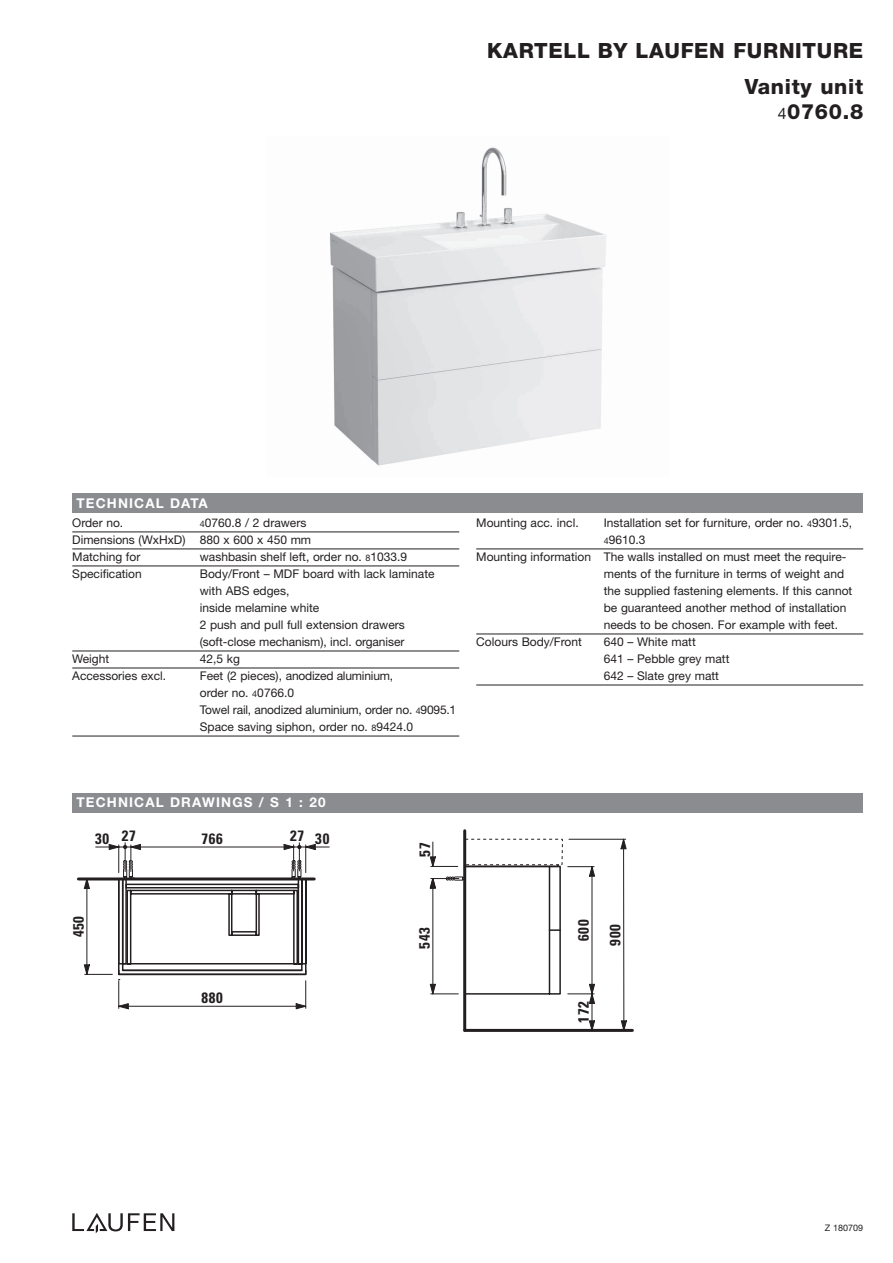
<style>
.page{position:relative;width:893px;height:1263px;background:#fff}
.page>*{position:absolute;margin:0;border:0;box-sizing:border-box;transform-origin:0 0}
.t1{font:800 21px/25.5px "Helvetica Neue";letter-spacing:.03em;color:#231f20;text-align:right}
.t2{font:700 condensed 15px "Univers";letter-spacing:.05em;color:#231f20}
.t3{font:700 13.5px "Helvetica Neue";letter-spacing:.085em;color:#fff}
.t4{font:12px/17px "Helvetica Neue";color:#231f20}
.t5{font:9px "Helvetica Neue";color:#231f20}
.s1{font-weight:400;font-size:15.75px}
.s2{font-size:9px}
</style>
<div class="page">
<img style="left:329px;top:147px;width:278px;height:319px">
<svg style="left:72px;top:1213px;width:102px;height:20px"></svg>
<div style="left:72px;top:793px;width:791px;height:19px;background:#8a8c8f"></div>
<div style="left:72px;top:493px;width:791px;height:19px;background:#8a8c8f"></div>
<hr style="left:72px;top:532px;width:387px;height:1px;background:#231f20">
<hr style="left:72px;top:549px;width:387px;height:1px;background:#231f20">
<hr style="left:72px;top:566px;width:387px;height:1px;background:#231f20">
<hr style="left:72px;top:651px;width:387px;height:1px;background:#231f20">
<hr style="left:72px;top:668px;width:387px;height:1px;background:#231f20">
<hr style="left:72px;top:736px;width:387px;height:1px;background:#231f20">
<hr style="left:476px;top:549px;width:387px;height:1px;background:#231f20">
<hr style="left:476px;top:634px;width:387px;height:1px;background:#231f20">
<hr style="left:476px;top:685px;width:387px;height:1px;background:#231f20">
<hr style="left:78px;top:877px;width:236px;height:3px;background:#231f20">
<svg style="left:84px;top:843px;width:245px;height:166px"></svg>
<div style="left:464px;top:839px;width:99px;height:26px;border:1px dashed #231f20"></div>
<hr style="left:463px;top:831px;width:3px;height:199px;background:#231f20">
<hr style="left:465px;top:1029px;width:167px;height:3px;background:#231f20">
<hr style="left:592px;top:994px;width:1px;height:36px;background:#231f20">
<hr style="left:569px;top:839px;width:57px;height:1px;background:#231f20">
<hr style="left:623px;top:839px;width:1px;height:191px;background:#231f20">
<svg style="left:621px;top:838px;width:5px;height:11px"></svg>
<svg style="left:568px;top:1020px;width:27px;height:9px"></svg>
<svg style="left:617px;top:1020px;width:10px;height:9px"></svg>
<svg style="left:430px;top:842px;width:132px;height:153px"></svg>
<hr style="left:592px;top:867px;width:1px;height:127px;background:#231f20">
<svg style="left:568px;top:984px;width:27px;height:20px"></svg>
<svg style="left:568px;top:866px;width:27px;height:10px"></svg>
<h1 class="t1" style="left:487px;top:39px;width:378px">KARTELL BY LAUFEN FURNITURE</h1>
<h1 class="t1" style="left:745px;top:75px;width:120px">Vanity unit<br><span class="s1">4</span>0760.8</h1>
<p class="t3" style="left:77px;top:498px;width:133px">TECHNICAL DATA</p>
<p class="t4" style="left:72px;top:516px;width:53px">Order no.</p>
<p class="t4" style="left:72px;top:516px;width:240px;text-indent:128px"><span class="s2">4</span>0760.8 / 2 drawers<br>Dimensions (WxHxD) 880 x 600 x 450 mm<br>Matching for</p>
<p class="t4" style="left:200px;top:550px;width:209px">washbasin shelf left, order no. <span class="s2">8</span>1033.9</p>
<p class="t4" style="left:72px;top:567px;width:71px">Specification</p>
<p class="t4" style="left:200px;top:567px;width:236px">Body/Front – MDF board with lack laminate with ABS edges,<br>inside melamine white<br>2 push and pull full extension drawers (soft-close mechanism), incl. organiser</p>
<p class="t4" style="left:72px;top:652px;width:38px">Weight</p>
<p class="t4" style="left:200px;top:652px;width:42px">42,5 kg</p>
<p class="t4" style="left:72px;top:669px;width:95px">Accessories excl.</p>
<p class="t4" style="left:200px;top:669px;width:258px">Feet (2 pieces), anodized aluminium,<br>order no. <span class="s2">4</span>0766.0<br>Towel rail, anodized aluminium, order no. <span class="s2">4</span>9095.1<br>Space saving siphon, order no. <span class="s2">8</span>9424.0</p>
<p class="t4" style="left:476px;top:516px;width:104px">Mounting acc. incl.</p>
<p class="t4" style="left:604px;top:516px;width:250px">Installation set for furniture, order no. <span class="s2">4</span>9301.5,</p>
<p class="t4" style="left:604px;top:533px;width:43px"><span class="s2">4</span>9610.3</p>
<p class="t4" style="left:476px;top:550px;width:372px">Mounting information The walls installed on must meet the require-</p>
<p class="t4" style="left:604px;top:567px;width:242px">ments of the furniture in terms of weight and</p>
<p class="t4" style="left:604px;top:584px;width:250px">the supplied fastening elements. If this cannot</p>
<p class="t4" style="left:604px;top:601px;width:244px">be guaranteed another method of installation</p>
<p class="t4" style="left:604px;top:618px;width:236px">needs to be chosen. For example with feet.</p>
<p class="t4" style="left:476px;top:635px;width:107px">Colours Body/Front</p>
<p class="t4" style="left:604px;top:635px;width:127px">640 – White matt<br>641 – Pebble grey matt<br>642 – Slate grey matt</p>
<p class="t3" style="left:77px;top:798px;width:250px">TECHNICAL DRAWINGS / S 1 : 20</p>
<p class="t2" style="left:95px;top:831px;width:42px">30 27</p>
<p class="t2" style="left:290px;top:831px;width:41px">27 30</p>
<p class="t2" style="left:202px;top:833px;width:23px">766</p>
<p class="t2" style="left:419px;top:857px;width:16px;rotate:-90deg">57</p>
<p class="t2" style="left:73px;top:937px;width:23px;rotate:-90deg">450</p>
<p class="t2" style="left:201px;top:992px;width:23px">880</p>
<p class="t2" style="left:578px;top:941px;width:23px;rotate:-90deg">600</p>
<p class="t2" style="left:419px;top:949px;width:23px;rotate:-90deg">543</p>
<p class="t2" style="left:610px;top:945px;width:23px;rotate:-90deg">900</p>
<p class="t2" style="left:578px;top:1023px;width:23px;rotate:-90deg">172</p>
<p class="t5" style="left:825px;top:1224px;width:40px">Z 180709</p>
</div>
